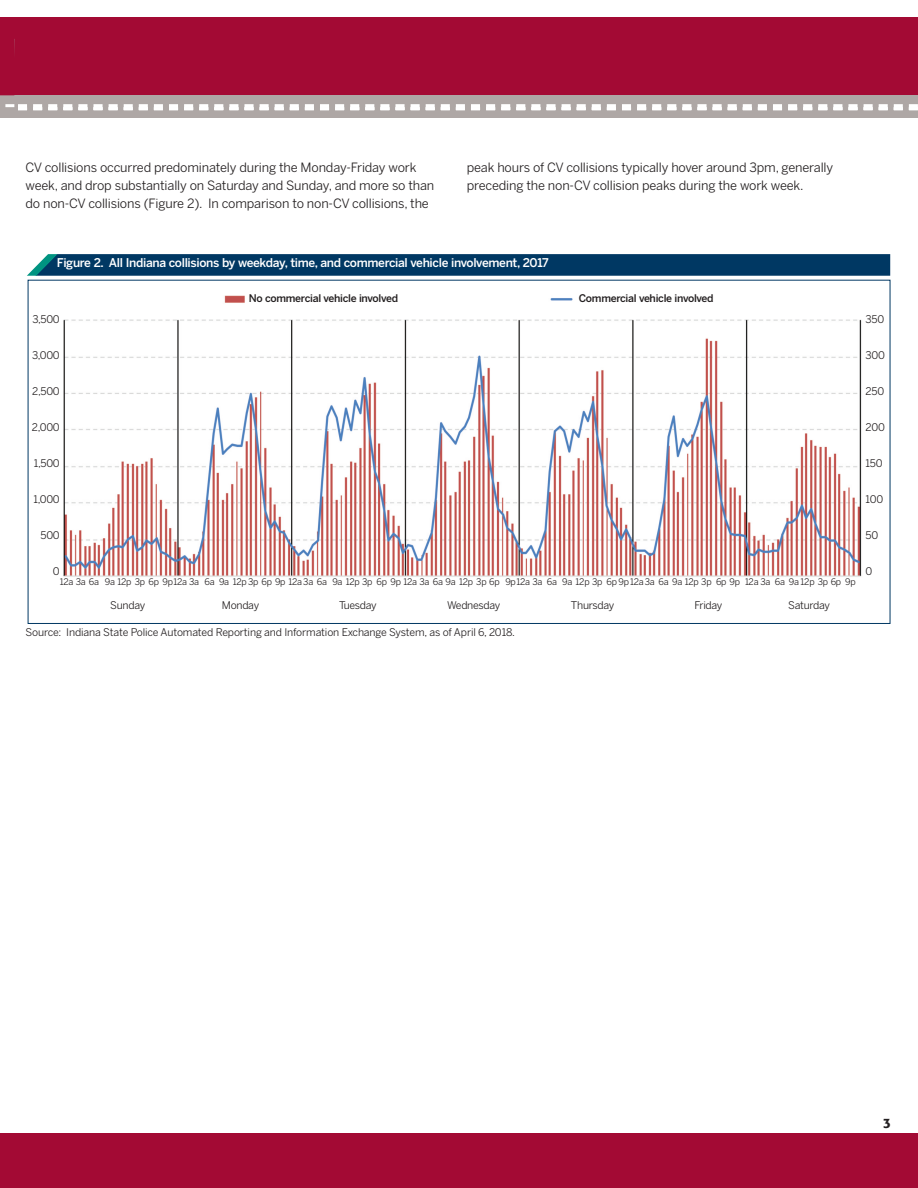
<style>
.page{position:relative;width:918px;height:1188px;background:#fff}
.page>*{position:absolute;margin:0;border:0;box-sizing:border-box;transform-origin:0 0}
.t1{font:500 13.5px "Formata";color:#231f20}
.t2{font:12.75px/18px "Benton Sans";letter-spacing:-.015em;color:#231f20}
.t3{font:500 12px "Benton Sans";letter-spacing:-.025em;color:#fff}
.t4{font:10.5px "Benton Sans";letter-spacing:-.025em;color:#231f20}
.t5{font:500 10.5px "Benton Sans";letter-spacing:-.025em;color:#231f20}
.t6{font:9px "Benton Sans";letter-spacing:-.025em;color:#231f20}
</style>
<div class="page">
<img style="left:63px;top:295px;width:799px;height:282px">
<div style="left:0;top:1133px;width:918px;height:55px;background:#a30a34"></div>
<svg style="left:27px;top:254px;width:863px;height:22px;background:#073e67"></svg>
<svg style="left:0;top:17px;width:918px;height:100px;background:#a82f50"></svg>
<p class="t2" style="left:26px;top:160px;width:410px">CV collisions occurred predominately during the Monday-Friday work week, and drop substantially on Saturday and Sunday, and more so than do non-CV collisions (Figure 2). In comparison to non-CV collisions, the</p>
<p class="t2" style="left:467px;top:160px;width:368px">peak hours of CV collisions typically hover around 3pm, generally preceding the non-CV collision peaks during the work week.</p>
<p class="t3" style="left:57px;top:258px;width:493px">Figure 2. All Indiana collisions by weekday, time, and commercial vehicle involvement, 2017</p>
<p class="t4" style="left:32px;top:315px;width:29px">3,500</p>
<p class="t4" style="left:32px;top:351px;width:29px">3,000</p>
<p class="t4" style="left:32px;top:387px;width:29px">2,500</p>
<p class="t4" style="left:32px;top:423px;width:30px">2,000</p>
<p class="t4" style="left:34px;top:459px;width:28px">1,500</p>
<p class="t4" style="left:33px;top:495px;width:28px">1,000</p>
<p class="t4" style="left:41px;top:531px;width:21px">500</p>
<p class="t4" style="left:53px;top:567px;width:8px">0</p>
<p class="t5" style="left:249px;top:294px;width:151px">No commercial vehicle involved</p>
<p class="t5" style="left:579px;top:294px;width:136px">Commercial vehicle involved</p>
<p class="t6" style="left:60px;top:579px;width:798px">12a 3a 6a 9a 12p 3p 6p 9p12a 3a 6a 9a 12p 3p 6p 9p 12a3a 6a 9a 12p 3p 6p 9p 12a 3a 6a 9a 12p 3p 6p 9p12a 3a 6a 9a 12p 3p 6p 9p12a3a 6a 9a 12p 3p 6p 9p 12a 3a 6a 9a 12p 3p 6p 9p</p>
<p class="t4" style="left:110px;top:602px;width:37px">Sunday</p>
<p class="t4" style="left:222px;top:602px;width:39px">Monday</p>
<p class="t4" style="left:339px;top:602px;width:39px">Tuesday</p>
<p class="t4" style="left:447px;top:602px;width:55px">Wednesday</p>
<p class="t4" style="left:571px;top:602px;width:45px">Thursday</p>
<p class="t4" style="left:695px;top:602px;width:29px">Friday</p>
<p class="t4" style="left:788px;top:602px;width:43px">Saturday</p>
<p class="t4" style="left:26px;top:628px;width:491px">Source: Indiana State Police Automated Reporting and Information Exchange System, as of April 6, 2018.</p>
<p class="t4" style="left:866px;top:315px;width:20px">350</p>
<p class="t4" style="left:866px;top:351px;width:21px">300</p>
<p class="t4" style="left:866px;top:387px;width:20px">250</p>
<p class="t4" style="left:866px;top:423px;width:21px">200</p>
<p class="t4" style="left:866px;top:459px;width:18px">150</p>
<p class="t4" style="left:866px;top:495px;width:19px">100</p>
<p class="t4" style="left:866px;top:531px;width:14px">50</p>
<p class="t4" style="left:866px;top:567px;width:8px">0</p>
<p class="t1" style="left:883px;top:1118px;width:9px">3</p>
</div>
